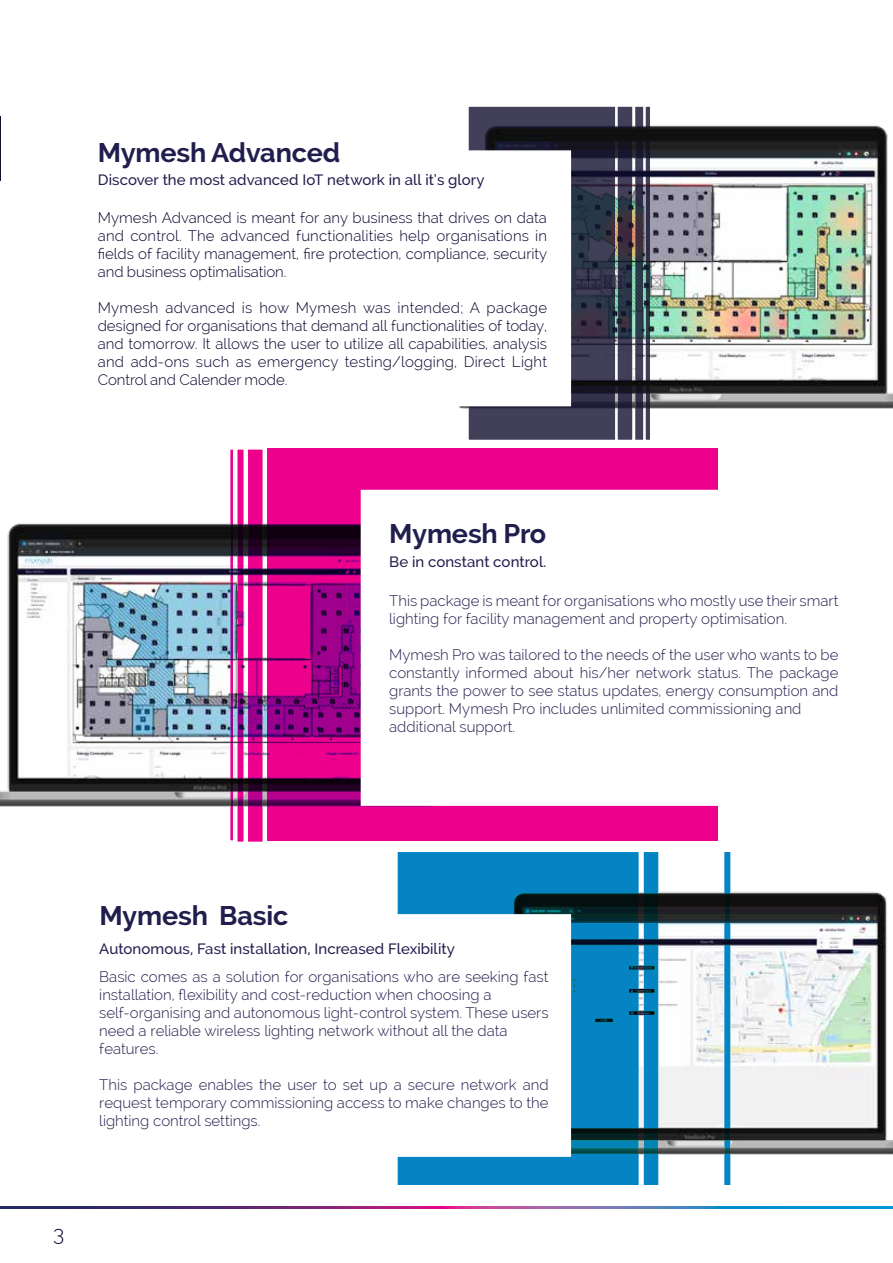
<style>
.page{position:relative;width:893px;height:1263px;background:#fff}
.page>*{position:absolute;margin:0;border:0;box-sizing:border-box;transform-origin:0 0}
.t1{font:700 27px "Raleway";letter-spacing:-.005em;color:#211e4d}
.t2{font:300 21px "Raleway";color:#06022c}
.t3{font:300 15px/18px "Raleway";color:#211e4d}
.t4{font:300 15px/18px "Raleway";letter-spacing:-.005em;color:#06022c;text-align:justify}
.t5{font:500 15px "Raleway";letter-spacing:.005em;color:#231d4d}
</style>
<div class="page">
<svg style="left:640px;top:891px;width:253px;height:264px"></svg>
<img style="left:0;top:523px;width:267px;height:284px">
<svg style="left:0;top:1206px;width:893px;height:3px;background:#5c4f96"></svg>
<hr style="left:0;top:116px;width:1px;height:64px;background:#13112f">
<img style="left:458px;top:125px;width:435px;height:284px">
<svg style="left:467px;top:106px;width:149px;height:334px;background:#3a3c4d"></svg>
<img style="left:616px;top:106px;width:18px;height:334px">
<svg style="left:645px;top:106px;width:6px;height:334px;background:#505463"></svg>
<div style="left:98px;top:150px;width:473px;height:256px;background:#fff"></div>
<svg style="left:634px;top:106px;width:11px;height:334px;background:#4f545f"></svg>
<svg style="left:267px;top:449px;width:450px;height:392px;background:#c90081"></svg>
<svg style="left:247px;top:449px;width:17px;height:393px;background:#bf1f88"></svg>
<svg style="left:229px;top:449px;width:5px;height:392px"></svg>
<svg style="left:361px;top:490px;width:357px;height:316px"></svg>
<svg style="left:236px;top:449px;width:9px;height:393px;background:#b74190"></svg>
<div style="left:396px;top:850px;width:244px;height:336px;background:#0484c3;border:2px solid #fff"></div>
<svg style="left:642px;top:852px;width:18px;height:333px;background:#2b84ae"></svg>
<svg style="left:723px;top:852px;width:9px;height:333px;fill:#0484c3"></svg>
<div style="left:98px;top:914px;width:473px;height:243px;background:#fff"></div>
<h1 class="t1" style="left:98px;top:138px;width:244px">Mymesh Advanced</h1>
<p class="t5" style="left:98px;top:171px;width:388px">Discover the most advanced IoT network in all it’s glory</p>
<p class="t4" style="left:98px;top:209px;width:451px">Mymesh Advanced is meant for any business that drives on data and control. The advanced functionalities help organisations in fields of facility management, fire protection, compliance, security and business optimalisation.</p>
<p class="t4" style="left:98px;top:299px;width:451px">Mymesh advanced is how Mymesh was intended; A package designed for organisations that demand all functionalities of today, and tomorrow. It allows the user to utilize all capabilities, analysis and add-ons such as emergency testing/logging, Direct Light Control and Calender mode.</p>
<h1 class="t1" style="left:389px;top:518px;width:159px">Mymesh Pro</h1>
<p class="t5" style="left:389px;top:553px;width:159px">Be in constant control.</p>
<p class="t3" style="left:389px;top:591px;width:451px">This package is meant for organisations who mostly use their smart lighting for facility management and property optimisation.</p>
<p class="t3" style="left:389px;top:645px;width:451px">Mymesh Pro was tailored to the needs of the user who wants to be constantly informed about his/her network status. The package grants the power to see status updates, energy consumption and support. Mymesh Pro includes unlimited commissioning and additional support.</p>
<h1 class="t1" style="left:99px;top:900px;width:191px">Mymesh Basic</h1>
<p class="t5" style="left:99px;top:939px;width:357px">Autonomous, Fast installation, Increased Flexibility</p>
<p class="t3" style="left:99px;top:968px;width:451px">Basic comes as a solution for organisations who are seeking fast installation, flexibility and cost-reduction when choosing a self-organising and autonomous light-control system. These users need a reliable wireless lighting network without all the data features.</p>
<p class="t3" style="left:99px;top:1076px;width:451px;text-align:justify">This package enables the user to set up a secure network and request temporary commissioning access to make changes to the lighting control settings.</p>
<h2 class="t2" style="left:53px;top:1221px;width:13px">3</h2>
</div>
